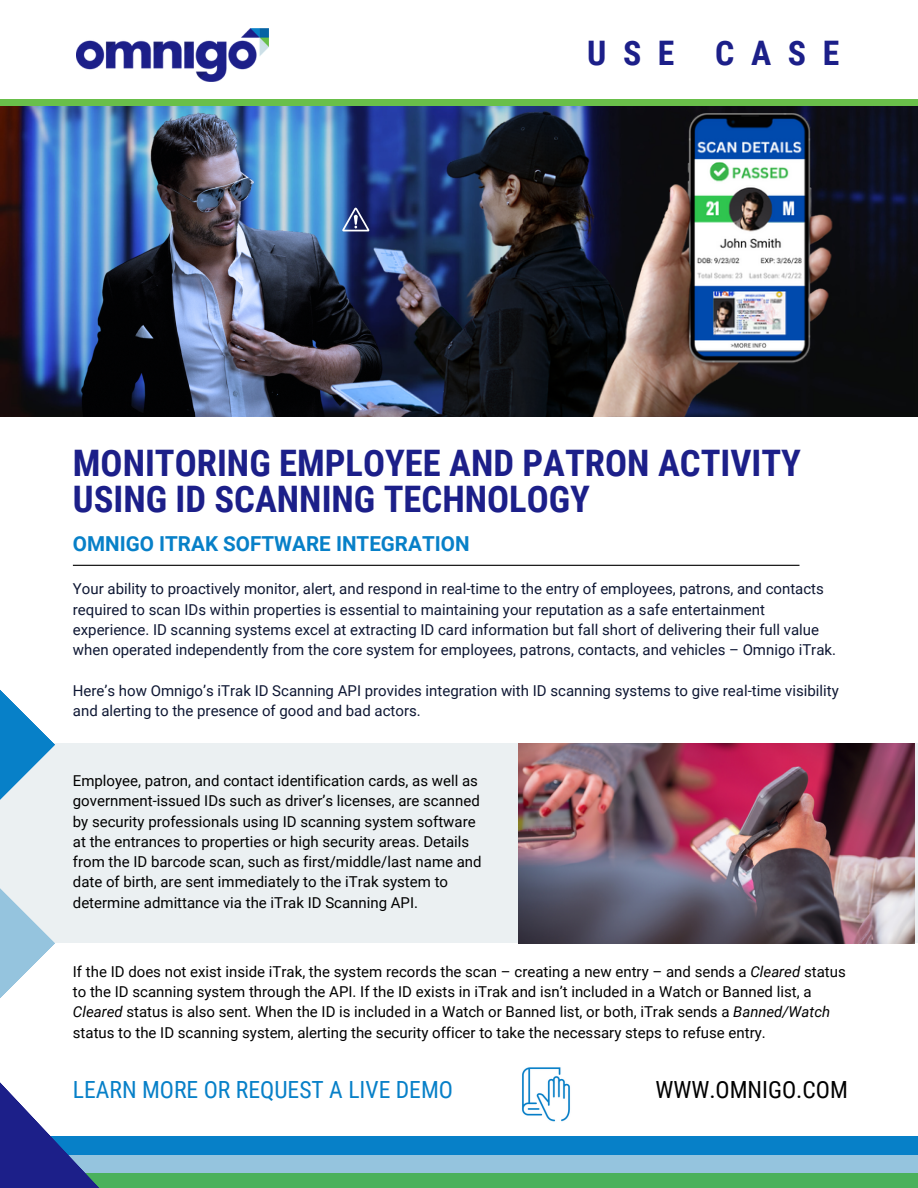
<style>
.page{position:relative;width:918px;height:1188px;background:#fff}
.page>*{position:absolute;margin:0;border:0;box-sizing:border-box;transform-origin:0 0}
.t1{font:700 36.6px/36px "Roboto Condensed";color:#1c1f89}
.t2{font:700 33.75px "Roboto Condensed";letter-spacing:.49em;color:#1c1f89}
.t3{font:23.7px "Roboto Condensed";color:#0780c8}
.t4{font:23.7px "Roboto Condensed";color:#000}
.t5{font:700 20.7px "Roboto";color:#0780c8}
.t6{font:15px/20.2px "Roboto";color:#000}
.t7{font:15px/20.2px "Roboto";color:#0e1733}
.s1{font-style:italic}
</style>
<div class="page">
<img style="left:0;top:105px;width:45px;height:211px">
<img style="left:45px;top:105px;width:277px;height:311px">
<img style="left:322px;top:105px;width:577px;height:312px">
<img style="left:539px;top:105px;width:379px;height:311px">
<img style="left:76px;top:29px;width:193px;height:53px">
<div style="left:0;top:1137px;width:918px;height:22px;background:#0780c8"></div>
<div style="left:0;top:1155px;width:918px;height:22px;background:#95c4de"></div>
<div style="left:0;top:1173px;width:918px;height:15px;background:#4ab15c"></div>
<hr style="left:73px;top:565px;width:726px;height:1px;background:#000">
<svg style="left:342px;top:208px;width:27px;height:23px"></svg>
<div style="left:0;top:99px;width:918px;height:6px;background:#69bf4a"></div>
<div style="left:0;top:743px;width:918px;height:200px;background:#ebf0f2"></div>
<img style="left:519px;top:743px;width:396px;height:201px">
<svg style="left:0;top:316px;width:117px;height:872px"></svg>
<img style="left:522px;top:1067px;width:48px;height:55px">
<p class="t2" style="left:587px;top:34px;width:254px">USE CASE</p>
<p class="t1" style="left:73px;top:446px;width:730px">MONITORING EMPLOYEE AND PATRON ACTIVITY<br>USING ID SCANNING TECHNOLOGY</p>
<p class="t5" style="left:73px;top:532px;width:398px">OMNIGO ITRAK SOFTWARE INTEGRATION</p>
<p class="t7" style="left:73px;top:579px;width:765px">Your ability to proactively monitor, alert, and respond in real-time to the entry of employees, patrons, and contacts required to scan IDs within properties is essential to maintaining your reputation as a safe entertainment experience. ID scanning systems excel at extracting ID card information but fall short of delivering their full value when operated independently from the core system for employees, patrons, contacts, and vehicles – Omnigo iTrak.</p>
<p class="t7" style="left:73px;top:680px;width:767px">Here’s how Omnigo’s iTrak ID Scanning API provides integration with ID scanning systems to give real-time visibility and alerting to the presence of good and bad actors.</p>
<p class="t6" style="left:73px;top:771px;width:410px">Employee, patron, and contact identification cards, as well as government-issued IDs such as driver’s licenses, are scanned by security professionals using ID scanning system software at the entrances to properties or high security areas. Details from the ID barcode scan, such as first/middle/last name and date of birth, are sent immediately to the iTrak system to determine admittance via the iTrak ID Scanning API.</p>
<p class="t6" style="left:73px;top:962px;width:774px">If the ID does not exist inside iTrak, the system records the scan – creating a new entry – and sends a <span class="s1">Cleared</span> status to the ID scanning system through the API. If the ID exists in iTrak and isn’t included in a Watch or Banned list, a <span class="s1">Cleared</span> status is also sent. When the ID is included in a Watch or Banned list, or both, iTrak sends a <span class="s1">Banned/Watch </span>status to the ID scanning system, alerting the security officer to take the necessary steps to refuse entry.</p>
<p class="t3" style="left:73px;top:1076px;width:382px">LEARN MORE OR REQUEST A LIVE DEMO</p>
<p class="t4" style="left:655px;top:1076px;width:194px">WWW.OMNIGO.COM</p>
</div>
